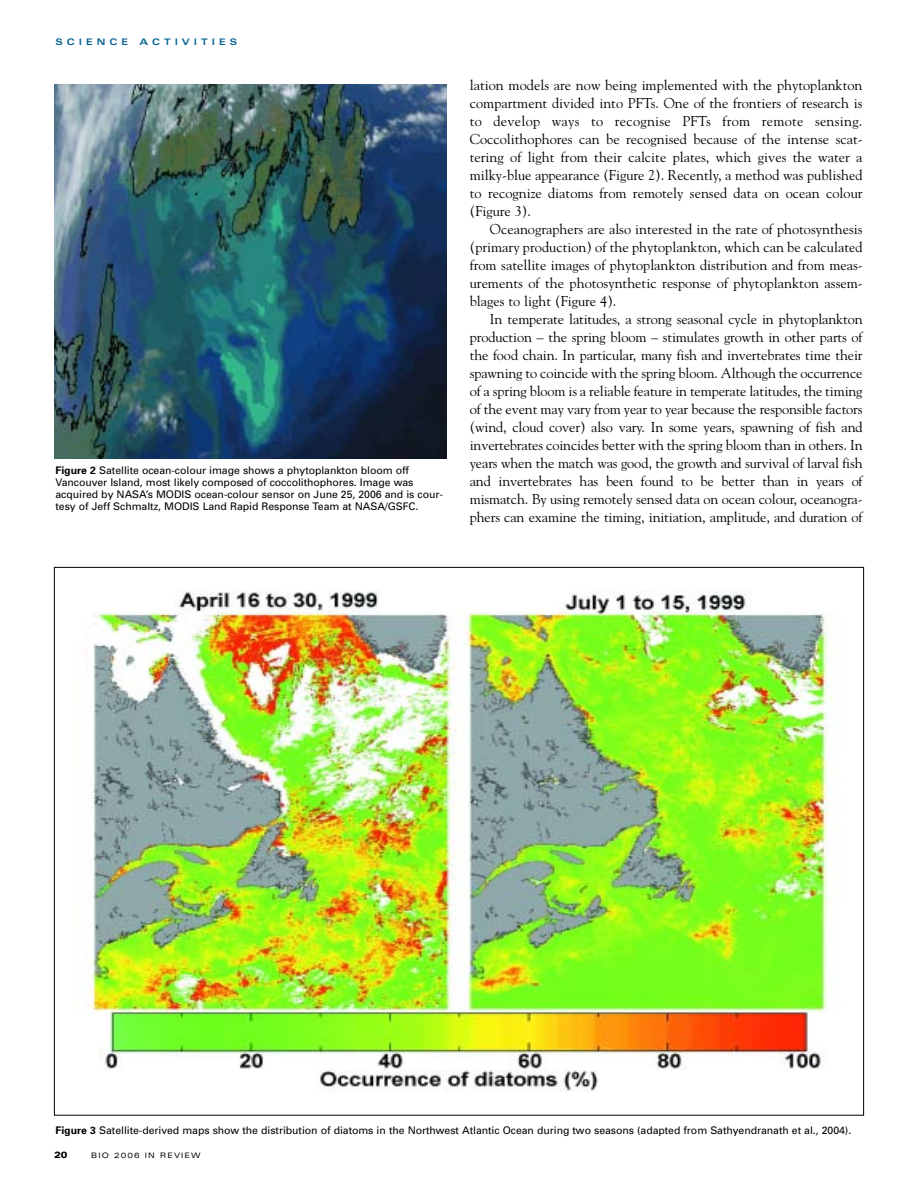
<style>
.page{position:relative;width:918px;height:1188px;background:#fff}
.page>*{position:absolute;margin:0;border:0;box-sizing:border-box;transform-origin:0 0}
.t1{font:14.25px/18px "Goudy";color:#000;text-align:justify}
.t2{font:10.5px/12px "Univers";letter-spacing:-.005em;color:#000}
.t3{font:700 expanded 9px "Univers";letter-spacing:.445em;color:#066392}
.t4{font:900 expanded 9px "Univers";color:#000}
.t5{font:expanded 7.5px "Univers";letter-spacing:.15em;color:#000}
.s1{font-weight:700}
</style>
<div class="page">
<img style="left:54px;top:84px;width:392px;height:374px">
<img style="left:76px;top:590px;width:765px;height:502px">
<p class="t3" style="left:56px;top:39px;width:74px">SCIENCE</p>
<p class="t3" style="left:140px;top:39px;width:99px">ACTIVITIES</p>
<p class="t2" style="left:55px;top:465px;width:389px"><span class="s1">Figure 2</span> Satellite ocean-colour image shows a phytoplankton bloom off Vancouver Island, most likely composed of coccolithophores. Image was acquired by NASA’s MODIS ocean-colour sensor on June 25, 2006 and is cour&shy;tesy of Jeff Schmaltz, MODIS Land Rapid Response Team at NASA/GSFC.</p>
<p class="t1" style="left:470px;top:76px;width:394px">lation models are now being implemented with the phytoplankton compartment divided into PFTs. One of the frontiers of research is to develop ways to recognise PFTs from remote sensing.<br>Coccolithophores can be recognised because of the intense scat&shy;tering of light from their calcite plates, which gives the water a milky-blue appearance (Figure 2). Recently, a method was published to recognize diatoms from remotely sensed data on ocean colour (Figure 3).</p>
<p class="t1" style="left:470px;top:220px;width:394px;text-indent:20px">Oceanographers are also interested in the rate of photosynthesis (primary production) of the phytoplankton, which can be calculated from satellite images of phytoplankton distribution and from meas&shy;urements of the photosynthetic response of phytoplankton assem&shy;blages to light (Figure 4).</p>
<p class="t1" style="left:470px;top:310px;width:394px;text-indent:20px">In temperate latitudes, a strong seasonal cycle in phytoplankton production – the spring bloom – stimulates growth in other parts of the food chain. In particular, many fish and invertebrates time their spawning to coincide with the spring bloom. Although the occurrence of a spring bloom is a reliable feature in temperate latitudes, the timing of the event may vary from year to year because the responsible factors (wind, cloud cover) also vary. In some years, spawning of fish and invertebrates coincides better with the spring bloom than in others. In years when the match was good, the growth and survival of larval fish and invertebrates has been found to be better than in years of mismatch. By using remotely sensed data on ocean colour, oceanogra&shy;phers can examine the timing, initiation, amplitude, and duration of</p>
<p class="t2" style="left:56px;top:1125px;width:797px"><span class="s1">Figure 3</span> Satellite-derived maps show the distribution of diatoms in the Northwest Atlantic Ocean during two seasons (adapted from Sathyendranath et al., 2004).</p>
<p class="t4" style="left:54px;top:1152px;width:15px">20</p>
<p class="t5" style="left:91px;top:1153px;width:111px">BIO 2006 IN REVIEW</p>
</div>
